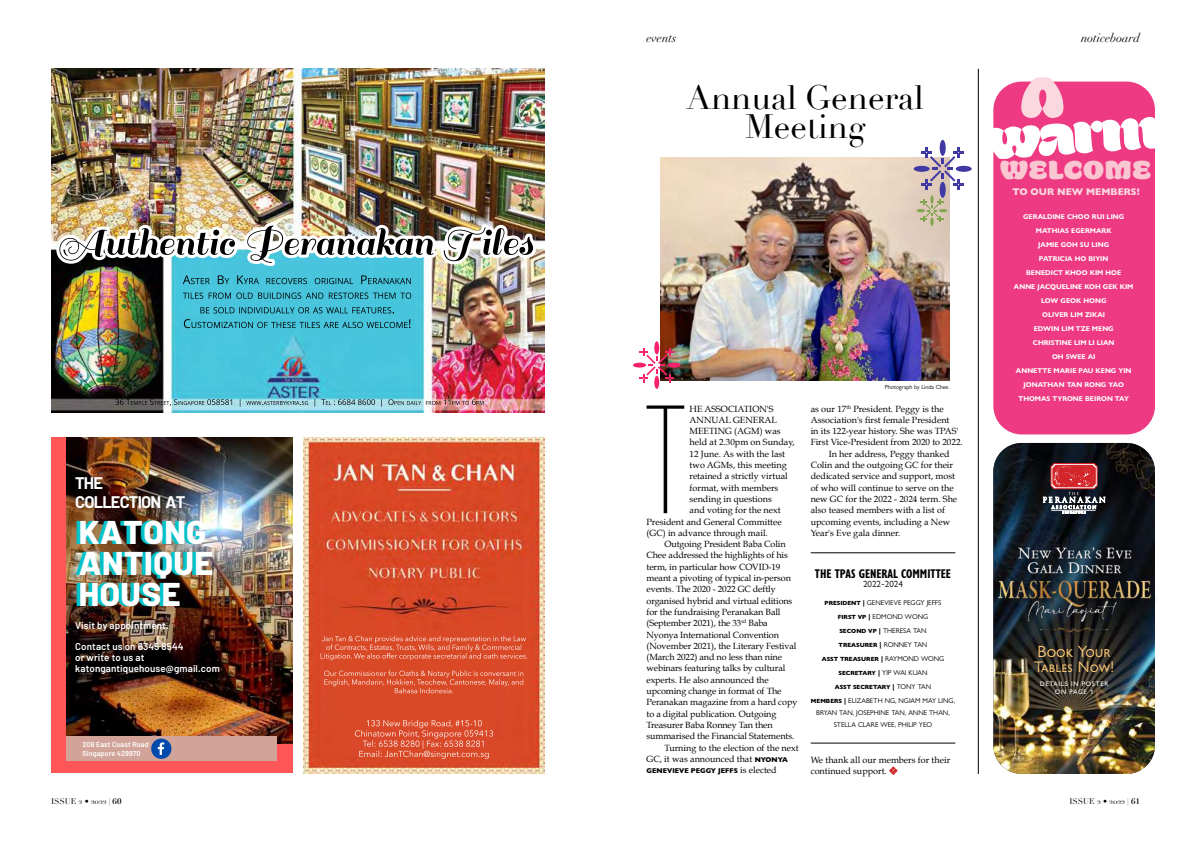
<style>
.page{position:relative;width:1191px;height:842px;background:#fff}
.page>*{position:absolute;margin:0;border:0;box-sizing:border-box;transform-origin:0 0}
.t1{font:200 condensed 161.2px "Gill Sans Nova";color:#000}
.t2{font:800 52.2px "Opake";color:#fbd8df}
.t3{font:800 50.5px "Opake";color:#fff}
.t4{font:33.1px/29.7px "Didot";color:#000;text-align:center}
.t5{font:800 32.8px/31.1px "Barlow";letter-spacing:.015em;color:#fff}
.t6{font:800 24px "Opake";color:#f9c6d2}
.t7{font:700 16.4px/19.2px "Barlow";letter-spacing:-.05em;color:#fff}
.t8{font:16.3px "Gill Sans Nova";color:#fec874}
.t9{font:15.4px "Gill Sans Nova";letter-spacing:.02em;color:#fec874}
.t10{font:700 condensed 13px "Gill Sans Nova";color:#000}
.t11{font:italic 12px "Didot";color:#000}
.t12{font:600 9.8px/21.5px "Barlow";letter-spacing:.01em;color:#fff}
.t13{font:800 9.7px "Gill Sans Nova";color:#fbd8df}
.t14{font:9px/11.3px "Book Antiqua";color:#000}
.t15{font:9px "Gill Sans Nova";color:#000}
.t16{font:8px "Didot";color:#000}
.t17{font:600 7.2px/8.4px "Barlow";letter-spacing:.01em;color:#fff}
.t18{font:700 7px/14px "Gill Sans Nova";color:#fff;text-align:center}
.t19{font:7px/14px "Gill Sans Nova";color:#000;text-align:center}
.t20{font:800 7px "Gill Sans Nova";color:#000}
.t21{font:500 6.6px/7.7px "Gill Sans Nova";letter-spacing:.1em;color:#fff;text-align:center}
.t22{font:800 6px "Gill Sans Nova";color:#000}
.t23{font:6px "Gill Sans Nova";color:#000}
.s1{font-family:"Gill Sans Nova";font-weight:800;font-size:7px}
.s2{font-family:"Book Antiqua";font-weight:400;font-size:9px}
.s3{font-weight:300;font-size:12px}
.s4{font-weight:800;font-size:6px}
.s5{font-weight:800}
.s6{font-size:7px}
.s7{font-weight:400;font-size:7px}
.s8{font-weight:700}
</style>
<div class="page">
<img style="left:51px;top:69px;width:493px;height:343px">
<img style="left:244px;top:224px;width:193px;height:42px">
<img style="left:303px;top:438px;width:241px;height:335px">
<div style="left:51px;top:438px;width:241px;height:335px;background:#ff5757"></div>
<img style="left:67px;top:438px;width:225px;height:306px">
<div style="left:67px;top:737px;width:210px;height:24px;background:#d1a399"></div>
<svg style="left:151px;top:738px;width:20px;height:21px"></svg>
<img style="left:661px;top:158px;width:288px;height:222px">
<hr style="left:978px;top:69px;width:1px;height:705px;background:#000">
<svg style="left:889px;top:766px;width:8px;height:9px"></svg>
<hr style="left:810px;top:553px;width:145px;height:1px;background:#000">
<hr style="left:810px;top:743px;width:145px;height:1px;background:#000">
<div style="left:939px;top:140px;width:6px;height:16px;background:#4039a3;border-radius:50%"></div>
<div style="left:955px;top:166px;width:16px;height:6px;background:#4039a3;border-radius:50%"></div>
<svg style="left:639px;top:348px;width:35px;height:34px"></svg>
<div style="left:654px;top:341px;width:5px;height:13px;background:#f7226c;border-radius:50%"></div>
<div style="left:654px;top:376px;width:5px;height:13px;background:#f7226c;border-radius:50%"></div>
<div style="left:667px;top:363px;width:13px;height:5px;background:#f7226c;border-radius:50%"></div>
<div style="left:633px;top:363px;width:13px;height:5px;background:#f7226c;border-radius:50%"></div>
<svg style="left:916px;top:148px;width:47px;height:78px"></svg>
<div style="left:993px;top:82px;width:162px;height:352px;background:#ee3a82;border-radius:28px"></div>
<img style="left:993px;top:443px;width:162px;height:331px">
<img style="left:993px;top:577px;width:163px;height:63px">
<svg style="left:1043px;top:463px;width:62px;height:51px;background:#7e484f"></svg>
<img style="left:1000px;top:542px;width:148px;height:35px">
<h3 class="t11" style="left:646px;top:30px;width:31px">events</h3>
<h3 class="t11" style="left:1081px;top:30px;width:60px">noticeboard</h3>
<h3 class="t7" style="left:75px;top:473px;width:112px">THE<br>COLLECTION AT</h3>
<h3 class="t5" style="left:79px;top:517px;width:136px">KATONG<br>ANTIQUE<br>HOUSE</h3>
<p class="t12" style="left:75px;top:614px;width:110px">Visit by appointment.<br>Contact us on 6345 8544</p>
<p class="t12" style="left:75px;top:652px;width:146px;line-height:10.7px">or write to us at katongantiquehouse@gmail.com</p>
<p class="t17" style="left:82px;top:740px;width:68px">208 East Coast Road<br>Singapore 428970</p>
<h3 class="t4" style="left:686px;top:83px;width:239px">Annual General<br>Meeting</h3>
<h1 class="t1" style="left:645px;top:358px;width:42px">T</h1>
<p class="t14" style="left:689px;top:403px;width:85px">HE ASSOCIATION'S</p>
<p class="t14" style="left:689px;top:414px;width:89px">ANNUAL GENERAL</p>
<p class="t14" style="left:689px;top:425px;width:93px">MEETING (AGM) was</p>
<p class="t14" style="left:689px;top:437px;width:107px">held at 2.30pm on Sunday,</p>
<p class="t14" style="left:689px;top:448px;width:97px">12 June. As with the last</p>
<p class="t14" style="left:689px;top:459px;width:99px">two AGMs, this meeting</p>
<p class="t14" style="left:689px;top:471px;width:100px">retained a strictly virtual</p>
<p class="t14" style="left:689px;top:482px;width:90px">format, with members</p>
<p class="t14" style="left:689px;top:493px;width:84px">sending in questions</p>
<p class="t14" style="left:689px;top:504px;width:93px">and voting for the next</p>
<p class="t14" style="left:646px;top:516px;width:137px">President and General Committee</p>
<p class="t14" style="left:646px;top:527px;width:123px">(GC) in advance through mail.</p>
<p class="t14" style="left:664px;top:538px;width:123px">Outgoing President Baba Colin</p>
<p class="t14" style="left:646px;top:550px;width:143px">Chee addressed the highlights of his</p>
<p class="t14" style="left:646px;top:561px;width:135px">term, in particular how COVID-19</p>
<p class="t14" style="left:646px;top:572px;width:146px">meant a pivoting of typical in-person</p>
<p class="t14" style="left:646px;top:584px;width:131px">events. The 2020 - 2022 GC deftly</p>
<p class="t14" style="left:646px;top:595px;width:147px">organised hybrid and virtual editions</p>
<p class="t14" style="left:646px;top:606px;width:136px">for the fundraising Peranakan Ball</p>
<p class="t14" style="left:646px;top:618px;width:123px">(September 2021), the 33<sup>rd</sup> Baba</p>
<p class="t14" style="left:646px;top:629px;width:134px">Nyonya International Convention</p>
<p class="t14" style="left:646px;top:640px;width:151px">(November 2021), the Literary Festival</p>
<p class="t14" style="left:646px;top:651px;width:137px">(March 2022) and no less than nine</p>
<p class="t14" style="left:646px;top:663px;width:140px">webinars featuring talks by cultural</p>
<p class="t14" style="left:646px;top:674px;width:124px">experts. He also announced the</p>
<p class="t14" style="left:646px;top:685px;width:136px">upcoming change in format of The</p>
<p class="t14" style="left:646px;top:697px;width:152px">Peranakan magazine from a hard copy</p>
<p class="t14" style="left:646px;top:708px;width:131px">to a digital publication. Outgoing</p>
<p class="t14" style="left:646px;top:719px;width:128px">Treasurer Baba Ronney Tan then</p>
<p class="t14" style="left:646px;top:730px;width:149px">summarised the Financial Statements.</p>
<p class="t14" style="left:664px;top:742px;width:136px">Turning to the election of the next</p>
<p class="t14" style="left:646px;top:753px;width:143px">GC, it was announced that <span class="s1">NYONYA</span></p>
<p class="t20" style="left:646px;top:766px;width:132px">GENEVIEVE PEGGY JEFFS <span class="s2">is elected</span></p>
<p class="t23" style="left:884px;top:383px;width:66px">Photograph by Linda Chee.</p>
<p class="t14" style="left:810px;top:403px;width:134px">as our 17<sup>th</sup> President. Peggy is the</p>
<p class="t14" style="left:810px;top:414px;width:140px">Association's first female President</p>
<p class="t14" style="left:810px;top:425px;width:149px">in its 122-year history. She was TPAS'</p>
<p class="t14" style="left:810px;top:437px;width:154px">First Vice-President from 2020 to 2022.</p>
<p class="t14" style="left:828px;top:448px;width:122px">In her address, Peggy thanked</p>
<p class="t14" style="left:810px;top:459px;width:144px">Colin and the outgoing GC for their</p>
<p class="t14" style="left:810px;top:471px;width:146px">dedicated service and support, most</p>
<p class="t14" style="left:810px;top:482px;width:144px">of who will continue to serve on the</p>
<p class="t14" style="left:810px;top:493px;width:148px">new GC for the 2022 - 2024 term. She</p>
<p class="t14" style="left:810px;top:504px;width:136px">also teased members with a list of</p>
<p class="t14" style="left:810px;top:516px;width:141px">upcoming events, including a New</p>
<p class="t14" style="left:810px;top:527px;width:91px">Year's Eve gala dinner.</p>
<h3 class="t10" style="left:815px;top:565px;width:138px">THE TPAS GENERAL COMMITTEE</h3>
<p class="t15" style="left:863px;top:579px;width:41px">2022<span class="s3">-</span>2024</p>
<p class="t19" style="left:824px;top:596px;width:118px"><span class="s4">PRESIDENT</span> <span class="s5">|</span> GENEVIEVE PEGGY JEFFS<br><span class="s4">FIRST VP</span> <span class="s5">|</span> EDMOND WONG<br><span class="s4">SECOND VP</span> <span class="s5">|</span> THERESA TAN</p>
<p class="t22" style="left:838px;top:641px;width:90px">TREASURER <span class="s6">|</span> <span class="s7">RONNEY TAN</span></p>
<p class="t22" style="left:821px;top:655px;width:124px">ASST TREASURER <span class="s6">|</span> <span class="s7">RAYMOND WONG</span></p>
<p class="t19" style="left:838px;top:666px;width:90px"><span class="s4">SECRETARY</span> <span class="s5">|</span> YIP WAI KUAN</p>
<p class="t22" style="left:834px;top:683px;width:98px">ASST SECRETARY <span class="s6">|</span> <span class="s7">TONY TAN</span></p>
<p class="t19" style="left:811px;top:695px;width:146px;line-height:12px"><span class="s4">MEMBERS</span> <span class="s5">|</span> ELIZABETH NG, NGIAM MAY LING,<br>BRYAN TAN, JOSEPHINE TAN, ANNE THAN,<br>STELLA CLARE WEE, PHILIP YEO</p>
<p class="t14" style="left:810px;top:754px;width:141px">We thank all our members for their continued support.</p>
<h2 class="t2" style="left:1019px;top:61px;width:47px">A</h2>
<h3 class="t3" style="left:983px;top:105px;width:178px;rotate:-4deg">warm</h3>
<h3 class="t6" style="left:1000px;top:153px;width:153px">WELCOME</h3>
<p class="t13" style="left:1012px;top:186px;width:129px">TO OUR NEW MEMBERS!</p>
<p class="t18" style="left:1014px;top:209px;width:121px">GERALDINE CHOO RUI LING<br>MATHIAS EGERMARK<br>JAMIE GOH SU LING<br>PATRICIA HO BIYIN<br>BENEDICT KHOO KIM HOE<br>ANNE JACQUELINE KOH GEK KIM<br>LOW GEOK HONG<br>OLIVER LIM ZIKAI<br>EDWIN LIM TZE MENG<br>CHRISTINE LIM LI LIAN<br>OH SWEE AI<br>ANNETTE MARIE PAU KENG YIN<br>JONATHAN TAN RONG YAO<br>THOMAS TYRONE BEIRON TAY</p>
<h3 class="t8" style="left:1037px;top:641px;width:75px">Book Your</h3>
<h3 class="t9" style="left:1034px;top:658px;width:82px">Tables Now!</h3>
<p class="t21" style="left:1039px;top:680px;width:70px">DETAILS IN POSTER<br>ON PAGE 1</p>
<p class="t16" style="left:51px;top:796px;width:72px">ISSUE 2 • 2022 | <span class="s8">60</span></p>
<p class="t16" style="left:1069px;top:796px;width:72px">ISSUE 2 • 2022 | <span class="s8">61</span></p>
</div>
